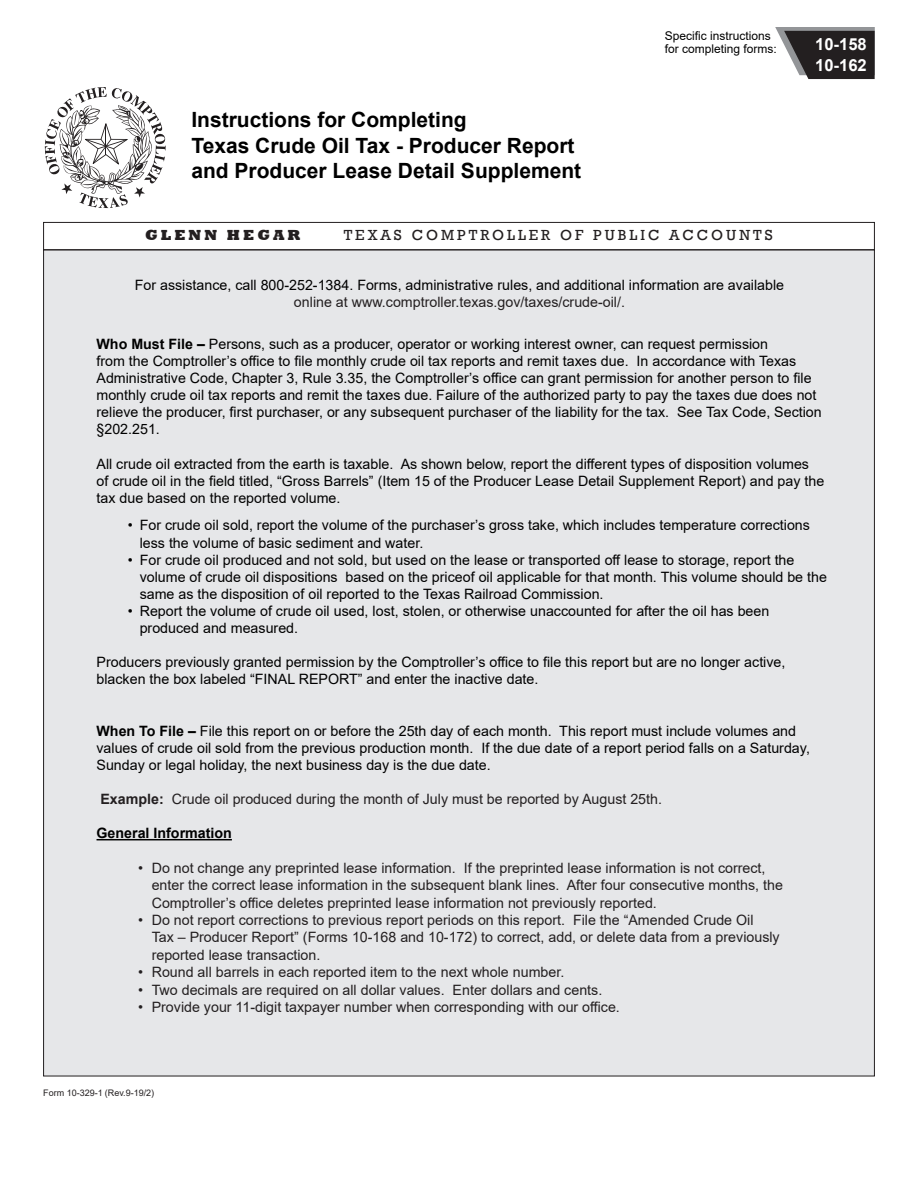
<style>
.page{position:relative;width:918px;height:1188px;background:#fff}
.page>*{position:absolute;margin:0;border:0;box-sizing:border-box;transform-origin:0 0}
.t1{font:700 21px/25.2px "Arial";color:#000}
.t2{font:700 16.65px/21.8px "Arial";color:#fff}
.t3{font:15px "Rockwell";letter-spacing:.2em;color:#231f20}
.t4{font:800 15px "Rockwell";letter-spacing:.2em;color:#231f20}
.t5{font:14.25px/17.1px "Arial";color:#000}
.t6{font:14.25px/17.4px "Arial";color:#231f20}
.t7{font:700 14.25px "Arial";color:#000}
.t8{font:12px "Arial";color:#000}
.t9{font:9px "Arial";color:#231f20}
.s1{color:#231f20}
.s2{font-weight:700}
</style>
<div class="page">
<div style="left:44px;top:250px;width:830px;height:826px;background:#e6e7e9"></div>
<hr style="left:97px;top:839px;width:135px;height:1px;background:#000">
<div style="left:43px;top:222px;width:832px;height:28px;border:1px solid #231f20"></div>
<svg style="left:775px;top:27px;width:100px;height:52px;background:#504e4f"></svg>
<svg style="left:45px;top:87px;width:121px;height:121px"></svg>
<p class="t1" style="left:191px;top:108px;width:391px">Instructions for Completing<br>Texas Crude Oil Tax - Producer Report and Producer Lease Detail Supplement</p>
<p class="t8" style="left:665px;top:27px;width:108px">Specific instructions</p>
<p class="t8" style="left:665px;top:41px;width:114px">for completing forms:</p>
<p class="t2" style="left:815px;top:33px;width:53px">10-158<br>10-162</p>
<p class="t4" style="left:145px;top:227px;width:156px">GLENN HEGAR</p>
<p class="t3" style="left:344px;top:227px;width:431px">TEXAS COMPTROLLER OF PUBLIC ACCOUNTS</p>
<p class="t5" style="left:135px;top:276px;width:651px;text-align:center">For assistance, call 800-252-1384. Forms, administrative rules, and additional information are available <span class="s1">online at www.comptroller.texas.gov/taxes/crude-oil/.</span></p>
<p class="t5" style="left:97px;top:335px;width:727px"><span class="s2">Who Must File –</span> Persons, such as a producer, operator or working interest owner, can request permission<br>from the Comptroller’s office to file monthly crude oil tax reports and remit taxes due. In accordance with Texas Administrative Code, Chapter 3, Rule 3.35, the Comptroller’s office can grant permission for another person to file monthly crude oil tax reports and remit the taxes due. Failure of the authorized party to pay the taxes due does not relieve the producer, first purchaser, or any subsequent purchaser of the liability for the tax. See Tax Code, Section §202.251.</p>
<p class="t5" style="left:97px;top:455px;width:729px">All crude oil extracted from the earth is taxable. As shown below, report the different types of disposition volumes of crude oil in the field titled, “Gross Barrels” (Item 15 of the Producer Lease Detail Supplement Report) and pay the tax due based on the reported volume.</p>
<p class="t5" style="left:140px;top:517px;width:672px;text-indent:-12px">• For crude oil sold, report the volume of the purchaser’s gross take, which includes temperature corrections less the volume of basic sediment and water.</p>
<p class="t5" style="left:140px;top:551px;width:689px;text-indent:-12px">• For crude oil produced and not sold, but used on the lease or transported off lease to storage, report the volume of crude oil dispositions based on the priceof oil applicable for that month. This volume should be the same as the disposition of oil reported to the Texas Railroad Commission.</p>
<p class="t5" style="left:140px;top:602px;width:631px;text-indent:-12px">• Report the volume of crude oil used, lost, stolen, or otherwise unaccounted for after the oil has been produced and measured.</p>
<p class="t5" style="left:97px;top:654px;width:690px">Producers previously granted permission by the Comptroller’s office to file this report but are no longer active, blacken the box labeled “FINAL REPORT” and enter the inactive date.</p>
<p class="t5" style="left:97px;top:722px;width:715px"><span class="s2">When To File –</span> File this report on or before the 25th day of each month. This report must include volumes and values of crude oil sold from the previous production month. If the due date of a report period falls on a Saturday,<br>Sunday or legal holiday, the next business day is the due date.</p>
<p class="t6" style="left:100px;top:790px;width:563px"><span class="s2">Example:</span> Crude oil produced during the month of July must be reported by August 25th.</p>
<p class="t7" style="left:97px;top:823px;width:137px">General Information</p>
<p class="t6" style="left:152px;top:859px;width:633px;text-indent:-13px">• Do not change any preprinted lease information. If the preprinted lease information is not correct, enter the correct lease information in the subsequent blank lines. After four consecutive months, the<br>Comptroller’s office deletes preprinted lease information not previously reported.</p>
<p class="t6" style="left:152px;top:911px;width:630px;text-indent:-13px">• Do not report corrections to previous report periods on this report. File the “Amended Crude Oil<br>Tax – Producer Report” (Forms 10-168 and 10-172) to correct, add, or delete data from a previously reported lease transaction.</p>
<p class="t6" style="left:138px;top:963px;width:428px">• Round all barrels in each reported item to the next whole number.</p>
<p class="t6" style="left:138px;top:981px;width:466px">• Two decimals are required on all dollar values. Enter dollars and cents.</p>
<p class="t6" style="left:138px;top:998px;width:483px">• Provide your 11-digit taxpayer number when corresponding with our office.</p>
<p class="t9" style="left:43px;top:1086px;width:113px">Form 10-329-1 (Rev.9-19/2)</p>
</div>
